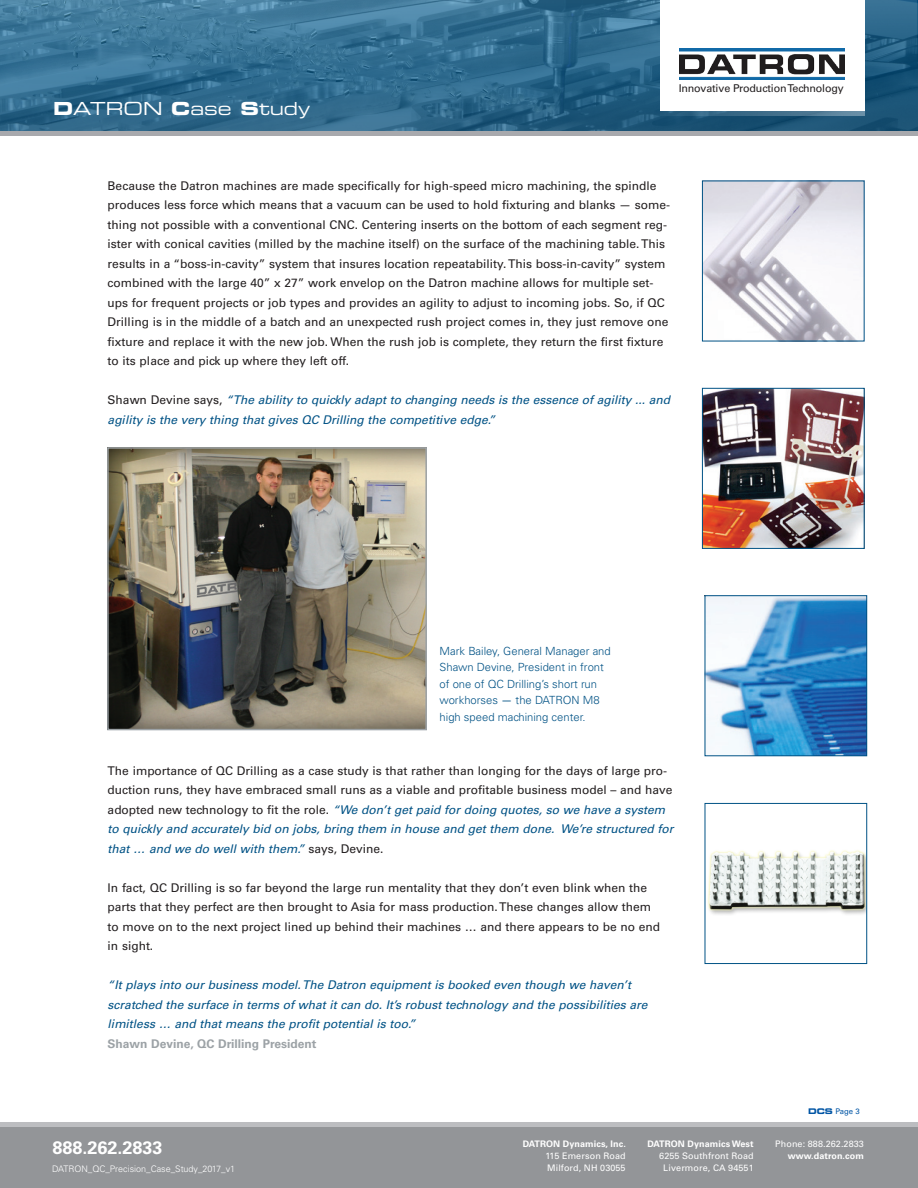
<style>
.page{position:relative;width:918px;height:1188px;background:#fff}
.page>*{position:absolute;margin:0;border:0;box-sizing:border-box;transform-origin:0 0}
.t1{font:18px "Eurostile Extended Two";color:#fff}
.t2{font:700 18px "Univers LT";color:#fff}
.t3{font:12px/19.5px "Univers";color:#231f20}
.t4{font:italic 12px/19.5px "Univers";color:#005285}
.t5{font:700 12px "Univers LT";color:#9ca2a6}
.t6{font:300 11.25px/16.5px "Univers";color:#005285}
.t7{font:10.8px "Univers LT";letter-spacing:-.015em;color:#231f20}
.t8{font:9px/12px "Univers LT";letter-spacing:.01em;color:#fff}
.t9{font:700 9px "Univers LT";letter-spacing:.01em;color:#fff}
.t10{font:300 9px "Univers";color:#fff}
.t11{font:7.8px "Univers";color:#0155a5}
.s1{font-family:"Eurostile Bold Extended Two"}
.s2{font-style:normal;color:#231f20}
.s3{font-family:"Univers LT";font-weight:400}
.s4{font-style:italic;color:#005285}
</style>
<div class="page">
<div style="left:0;top:131px;width:918px;height:5px;background:#a8a9ad"></div>
<img style="left:0;top:0;width:918px;height:131px">
<div style="left:660px;top:0;width:204px;height:111px;background:#fff"></div>
<svg style="left:660px;top:111px;width:204px;height:5px"></svg>
<img style="left:679px;top:49px;width:166px;height:31px">
<div style="left:0;top:1122px;width:918px;height:66px;background:#939598"></div>
<hr style="left:0;top:1122px;width:918px;height:4px;background:#bcbdc0">
<img style="left:704px;top:183px;width:159px;height:156px">
<img style="left:704px;top:390px;width:159px;height:157px">
<div style="left:702px;top:388px;width:163px;height:161px;border:1px solid #005285"></div>
<img style="left:707px;top:597px;width:158px;height:157px">
<div style="left:705px;top:595px;width:162px;height:161px;border:1px solid #005285"></div>
<img style="left:708px;top:850px;width:157px;height:65px">
<div style="left:705px;top:803px;width:162px;height:161px;border:1px solid #005285"></div>
<img style="left:110px;top:450px;width:314px;height:277px">
<div style="left:107px;top:447px;width:320px;height:283px;border:2px solid #9ca2a6"></div>
<h1 class="t1" style="left:53px;top:96px;width:258px"><span class="s1">D</span>ATRON <span class="s1">C</span>ase <span class="s1">S</span>tudy</h1>
<p class="t7" style="left:679px;top:82px;width:167px">Innovative Production Technology</p>
<p class="t3" style="left:108px;top:176px;width:564px">Because the Datron machines are made specifically for high-speed micro machining, the spindle produces less force which means that a vacuum can be used to hold fixturing and blanks — some&shy;thing not possible with a conventional CNC. Centering inserts on the bottom of each segment reg&shy;ister with conical cavities (milled by the machine itself) on the surface of the machining table. This results in a “boss-in-cavity” system that insures location repeatability. This boss-in-cavity” system combined with the large 40” x 27” work envelop on the Datron machine allows for multiple set&shy;ups for frequent projects or job types and provides an agility to adjust to incoming jobs. So, if QC Drilling is in the middle of a batch and an unexpected rush project comes in, they just remove one fixture and replace it with the new job. When the rush job is complete, they return the first fixture to its place and pick up where they left off.</p>
<p class="t4" style="left:108px;top:390px;width:564px"><span class="s2">Shawn Devine says,</span> “The ability to quickly adapt to changing needs is the essence of agility ... and agility is the very thing that gives QC Drilling the competitive edge.”</p>
<p class="t6" style="left:440px;top:643px;width:173px">Mark Bailey, General Manager and<br>Shawn Devine, President in front of one of QC Drilling’s short run workhorses <span class="s3">—</span> the DATRON M8 high speed machining center.</p>
<p class="t3" style="left:108px;top:761px;width:567px">The importance of QC Drilling as a case study is that rather than longing for the days of large pro&shy;duction runs, they have embraced small runs as a viable and profitable business model – and have adopted new technology to fit the role. <span class="s4">“We don’t get paid for doing quotes, so we have a system to quickly and accurately bid on jobs, bring them in house and get them done. We’re structured for that … and we do well with them.”</span> says, Devine.</p>
<p class="t3" style="left:108px;top:878px;width:554px">In fact, QC Drilling is so far beyond the large run mentality that they don’t even blink when the parts that they perfect are then brought to Asia for mass production. These changes allow them to move on to the next project lined up behind their machines … and there appears to be no end in sight.</p>
<p class="t4" style="left:108px;top:975px;width:541px">“It plays into our business model. The Datron equipment is booked even though we haven’t scratched the surface in terms of what it can do. It’s robust technology and the possibilities are limitless … and that means the profit potential is too.”</p>
<p class="t5" style="left:108px;top:1037px;width:210px">Shawn Devine, QC Drilling President</p>
<h1 class="t2" style="left:52px;top:1137px;width:112px">888.262.2833</h1>
<p class="t10" style="left:52px;top:1163px;width:184px">DATRON_QC_Precision_Case_Study_2017_v1</p>
<p class="t9" style="left:523px;top:1139px;width:105px">DATRON Dynamics, Inc.</p>
<p class="t8" style="left:546px;top:1150px;width:82px">115 Emerson Road<br>Milford, NH 03055</p>
<p class="t9" style="left:647px;top:1139px;width:108px">DATRON Dynamics West</p>
<p class="t8" style="left:659px;top:1150px;width:96px;text-align:center">6255 Southfront Road<br>Livermore, CA 94551</p>
<p class="t11" style="left:808px;top:1107px;width:53px"><span class="s1">DCS</span> Page 3</p>
<p class="t8" style="left:775px;top:1138px;width:90px">Phone: 888.262.2833</p>
<p class="t9" style="left:788px;top:1151px;width:78px">www.datron.com</p>
</div>
